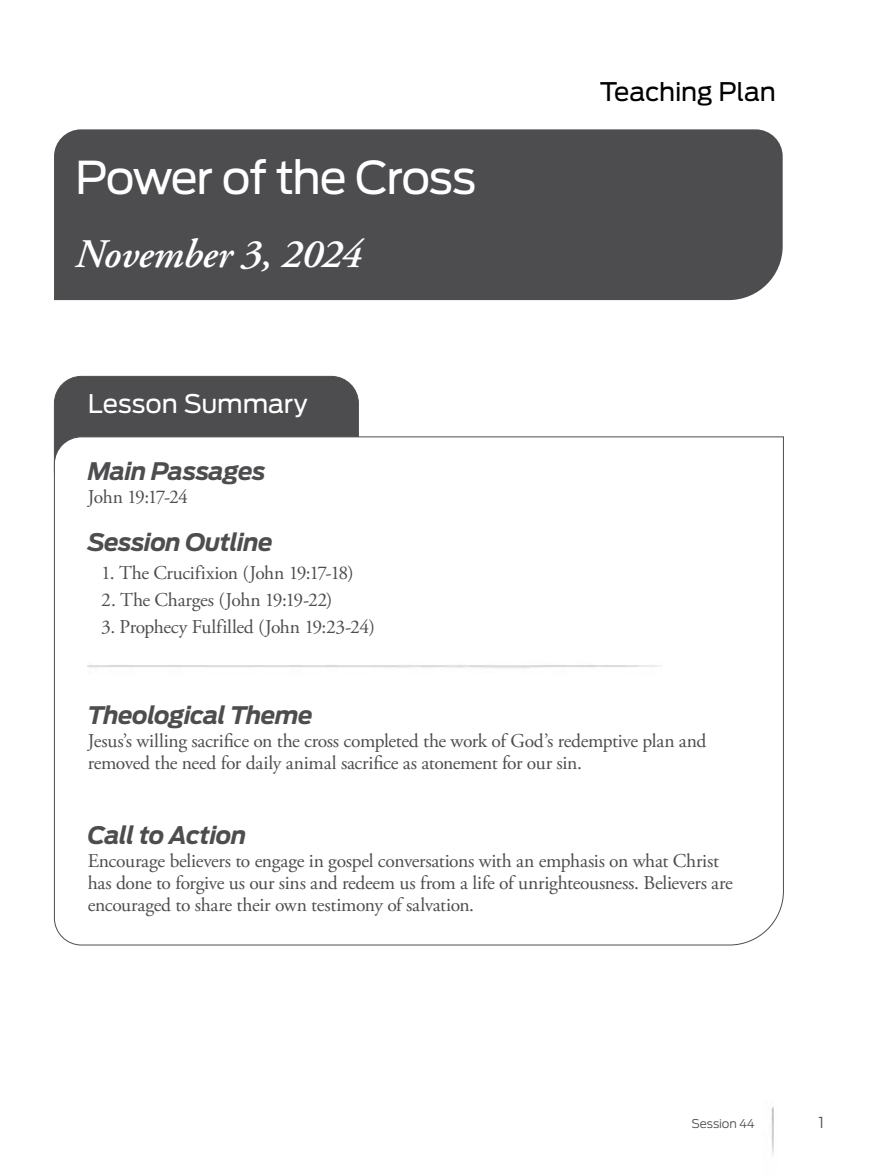
<style>
.page{position:relative;width:878px;height:1175px;background:#fff}
.page>*{position:absolute;margin:0;border:0;box-sizing:border-box;transform-origin:0 0}
.t1{font:45px "Antenna";letter-spacing:-.035em;color:#fff}
.t2{font:italic 600 40.5px "Adobe Garamond Pro";letter-spacing:-.015em;color:#fff}
.t3{font:25.5px "Antenna";letter-spacing:-.005em;color:#fff}
.t4{font:25.5px "Antenna";letter-spacing:-.01em;color:#000}
.t5{font:italic 700 24px "Antenna";letter-spacing:-.025em;color:#4d4d4f}
.t6{font:19.5px/21.8px "Adobe Garamond Pro";letter-spacing:-.015em;color:#4d4d4f}
.t7{font:19.5px "Adobe Garamond Pro";letter-spacing:-.035em;color:#4d4d4f}
.t8{font:300 15px "Antenna";color:#4d4d4f}
.t9{font:300 12px "Antenna";letter-spacing:-.01em;color:#4d4d4f}
</style>
<div class="page">
<img style="left:771px;top:1107px;width:3px;height:48px">
<div style="left:54px;top:376px;width:304px;height:121px;background:#4d4d4f;border-radius:27px"></div>
<svg style="left:54px;top:436px;width:730px;height:509px"></svg>
<img style="left:88px;top:652px;width:644px;height:24px">
<div style="left:54px;top:129px;width:728px;height:171px;background:#4d4d4f"></div>
<div style="left:75px;top:162px;width:664px;height:135px;background:#4d4d4f"></div>
<h1 class="t1" style="left:75px;top:151px;width:402px">Power of the Cross</h1>
<h2 class="t2" style="left:75px;top:231px;width:288px">November 3, 2024</h2>
<h3 class="t3" style="left:88px;top:388px;width:221px">Lesson Summary</h3>
<p class="t5" style="left:88px;top:457px;width:179px">Main Passages</p>
<p class="t7" style="left:88px;top:485px;width:102px">John 19:17-24</p>
<p class="t5" style="left:88px;top:527px;width:187px">Session Outline</p>
<p class="t6" style="left:101px;top:563px;width:254px">1. The Crucifixion (John 19:17-18)</p>
<p class="t6" style="left:101px;top:590px;width:233px">2. The Charges (John 19:19-22)</p>
<p class="t6" style="left:101px;top:617px;width:275px">3. Prophecy Fulfilled (John 19:23-24)</p>
<h3 class="t4" style="left:599px;top:76px;width:178px">Teaching Plan</h3>
<p class="t5" style="left:88px;top:701px;width:227px">Theological Theme</p>
<p class="t6" style="left:88px;top:731px;width:620px">Jesus’s willing sacrifice on the cross completed the work of God’s redemptive plan and removed the need for daily animal sacrifice as atonement for our sin.</p>
<p class="t5" style="left:88px;top:821px;width:160px">Call to Action</p>
<p class="t6" style="left:88px;top:851px;width:646px">Encourage believers to engage in gospel conversations with an emphasis on what Christ has done to forgive us our sins and redeem us from a life of unrighteousness. Believers are encouraged to share their own testimony of salvation.</p>
<p class="t9" style="left:691px;top:1116px;width:65px">Session 44</p>
<p class="t8" style="left:818px;top:1113px;width:7px">1</p>
</div>
